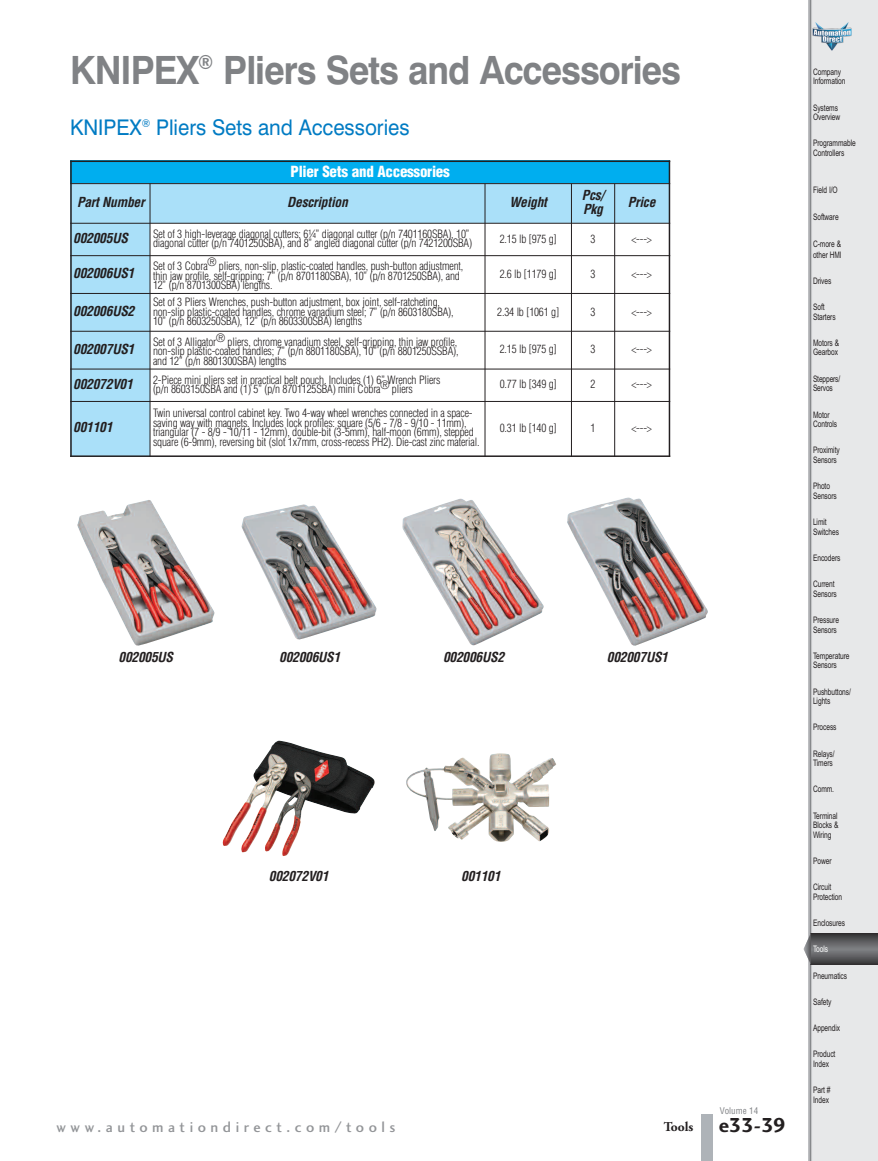
<style>
.page{position:relative;width:878px;height:1161px;background:#fff}
.page>*{position:absolute;margin:0;border:0;box-sizing:border-box;transform-origin:0 0}
.t1{font:700 39px "Swiss 721 BT";letter-spacing:-.03em;color:#808285;scale:.93 1}
.t2{font:21.6px "Swiss 721 BT";color:#007bc3;scale:.95 1}
.t3{font:21px "Charlotte Sans Bold Plain";color:#231f20}
.t4{font:15px "Charlotte Sans Medium Plain";letter-spacing:.305em;color:#939598}
.t5{font:900 condensed 15px "Helvetica";letter-spacing:-.015em;color:#fff}
.t6{font:italic 700 condensed 13.5px/13.5px "Helvetica";letter-spacing:-.02em;color:#231f20}
.t7{font:300 condensed 11.25px/9.6px "Helvetica";letter-spacing:-.015em;color:#231f20}
.t8{font:9px/9.6px "Arial Narrow";letter-spacing:-.01em;color:#231f20;scale:.9 1}
.t9{font:condensed 9px "Helvetica";color:#808285}
.t10{font:9px "Arial Narrow";letter-spacing:-.01em;color:#fff;scale:.9 1}
.s1{font-family:"Adobe Garamond";font-weight:700;font-size:13.5px}
</style>
<div class="page">
<div style="left:701px;top:1114px;width:11px;height:47px;background:#aeb3b8"></div>
<div style="left:808px;top:0;width:70px;height:1161px;background:#e7e8e9"></div>
<svg style="left:810px;top:933px;width:68px;height:32px"></svg>
<svg style="left:803px;top:933px;width:7px;height:32px"></svg>
<img style="left:77px;top:500px;width:138px;height:146px">
<div style="left:70px;top:161px;width:599px;height:23px;background:#00aeef"></div>
<div style="left:70px;top:184px;width:80px;height:39px;background:#aae0f9"></div>
<div style="left:150px;top:184px;width:335px;height:39px;background:#aae0f9"></div>
<div style="left:485px;top:184px;width:86px;height:39px;background:#aae0f9"></div>
<div style="left:571px;top:184px;width:43px;height:39px;background:#aae0f9"></div>
<div style="left:614px;top:184px;width:56px;height:39px;background:#aae0f9"></div>
<div style="left:70px;top:223px;width:80px;height:33px;background:#aae0f9"></div>
<div style="left:70px;top:256px;width:80px;height:37px;background:#aae0f9"></div>
<div style="left:70px;top:293px;width:80px;height:38px;background:#aae0f9"></div>
<div style="left:70px;top:331px;width:80px;height:38px;background:#aae0f9"></div>
<div style="left:70px;top:369px;width:80px;height:32px;background:#aae0f9"></div>
<div style="left:70px;top:401px;width:80px;height:56px;background:#aae0f9"></div>
<hr style="left:70px;top:161px;width:2px;height:296px;background:#231f20">
<hr style="left:150px;top:184px;width:1px;height:273px;background:#231f20">
<hr style="left:484px;top:184px;width:1px;height:273px;background:#231f20">
<hr style="left:571px;top:184px;width:1px;height:273px;background:#231f20">
<hr style="left:614px;top:184px;width:1px;height:273px;background:#231f20">
<hr style="left:668px;top:161px;width:2px;height:296px;background:#231f20">
<hr style="left:70px;top:161px;width:600px;height:1px;background:#231f20">
<hr style="left:70px;top:183px;width:600px;height:1px;background:#231f20">
<hr style="left:70px;top:223px;width:600px;height:1px;background:#231f20">
<hr style="left:70px;top:255px;width:600px;height:1px;background:#231f20">
<hr style="left:70px;top:293px;width:600px;height:1px;background:#231f20">
<hr style="left:70px;top:331px;width:600px;height:1px;background:#231f20">
<hr style="left:70px;top:369px;width:600px;height:1px;background:#231f20">
<hr style="left:70px;top:401px;width:600px;height:1px;background:#231f20">
<hr style="left:70px;top:455px;width:600px;height:2px;background:#231f20">
<img style="left:241px;top:504px;width:136px;height:136px">
<img style="left:402px;top:499px;width:142px;height:146px">
<img style="left:567px;top:497px;width:141px;height:149px">
<img style="left:222px;top:741px;width:153px;height:115px">
<img style="left:406px;top:753px;width:150px;height:89px">
<p class="t1" style="left:70px;top:47px;width:658px">KNIPEX<sup>®</sup> Pliers Sets and Accessories</p>
<p class="t2" style="left:70px;top:115px;width:359px">KNIPEX<sup>®</sup> Pliers Sets and Accessories</p>
<p class="t5" style="left:290px;top:166px;width:161px">Plier Sets and Accessories</p>
<p class="t6" style="left:77px;top:197px;width:69px">Part Number</p>
<p class="t6" style="left:287px;top:197px;width:62px">Description</p>
<p class="t6" style="left:509px;top:197px;width:39px">Weight</p>
<p class="t6" style="left:581px;top:190px;width:24px">Pcs/<br>Pkg</p>
<p class="t6" style="left:628px;top:197px;width:29px">Price</p>
<p class="t6" style="left:73px;top:233px;width:56px">002005US</p>
<p class="t7" style="left:153px;top:230px;width:320px">Set of 3 high-leverage diagonal cutters; 6¼” diagonal cutter (p/n 7401160SBA), 10” diagonal cutter (p/n 7401250SBA), and 8” angled diagonal cutter (p/n 7421200SBA)</p>
<p class="t7" style="left:499px;top:235px;width:58px">2.15 lb [975 g]</p>
<p class="t7" style="left:590px;top:235px;width:6px">3</p>
<p class="t7" style="left:631px;top:235px;width:22px">&lt;---&gt;</p>
<p class="t6" style="left:73px;top:268px;width:63px">002006US1</p>
<p class="t7" style="left:153px;top:262px;width:312px">Set of 3 Cobra® pliers, non-slip, plastic-coated handles, push-button adjustment, thin jaw profile, self-gripping; 7” (p/n 8701180SBA), 10” (p/n 8701250SBA), and<br>12” (p/n 8701300SBA) lengths.</p>
<p class="t7" style="left:499px;top:270px;width:58px">2.6 lb [1179 g]</p>
<p class="t7" style="left:590px;top:270px;width:6px">3</p>
<p class="t7" style="left:631px;top:270px;width:22px">&lt;---&gt;</p>
<p class="t6" style="left:73px;top:306px;width:63px">002006US2</p>
<p class="t7" style="left:153px;top:298px;width:302px">Set of 3 Pliers Wrenches, push-button adjustment, box joint, self-ratcheting, non-slip plastic-coated handles, chrome vanadium steel; 7” (p/n 8603180SBA),<br>10” (p/n 8603250SBA), 12” (p/n 8603300SBA) lengths</p>
<p class="t7" style="left:497px;top:308px;width:63px">2.34 lb [1061 g]</p>
<p class="t7" style="left:590px;top:308px;width:6px">3</p>
<p class="t7" style="left:631px;top:308px;width:22px">&lt;---&gt;</p>
<p class="t6" style="left:73px;top:343px;width:63px">002007US1</p>
<p class="t7" style="left:153px;top:338px;width:307px">Set of 3 Alligator® pliers, chrome vanadium steel, self-gripping, thin jaw profile, non-slip plastic-coated handles; 7” (p/n 8801180SBA), 10” (p/n 8801250SSBA), and 12” (p/n 8801300SBA) lengths</p>
<p class="t7" style="left:499px;top:345px;width:58px">2.15 lb [975 g]</p>
<p class="t7" style="left:590px;top:345px;width:6px">3</p>
<p class="t7" style="left:631px;top:345px;width:22px">&lt;---&gt;</p>
<p class="t6" style="left:73px;top:379px;width:61px">002072V01</p>
<p class="t7" style="left:153px;top:376px;width:289px">2-Piece mini pliers set in practical belt pouch. Includes (1) 6” Wrench Pliers (p/n 8603150SBA and (1) 5” (p/n 8701125SBA) mini Cobra® pliers</p>
<p class="t7" style="left:499px;top:380px;width:58px">0.77 lb [349 g]</p>
<p class="t7" style="left:590px;top:380px;width:6px">2</p>
<p class="t7" style="left:631px;top:380px;width:22px">&lt;---&gt;</p>
<p class="t6" style="left:73px;top:422px;width:41px">001101</p>
<p class="t7" style="left:153px;top:409px;width:328px">Twin universal control cabinet key. Two 4-way wheel wrenches connected in a space&shy;saving way with magnets. Includes lock profiles: square (5/6 - 7/8 - 9/10 - 11mm), triangular (7 - 8/9 - 10/11 - 12mm), double-bit (3-5mm), half-moon (6mm), stepped square (6-9mm), reversing bit (slot 1x7mm, cross-recess PH2). Die-cast zinc material.</p>
<p class="t7" style="left:499px;top:424px;width:58px">0.31 lb [140 g]</p>
<p class="t7" style="left:590px;top:424px;width:6px">1</p>
<p class="t7" style="left:631px;top:424px;width:22px">&lt;---&gt;</p>
<p class="t6" style="left:119px;top:652px;width:56px">002005US</p>
<p class="t6" style="left:279px;top:652px;width:63px">002006US1</p>
<p class="t6" style="left:443px;top:652px;width:63px">002006US2</p>
<p class="t6" style="left:607px;top:652px;width:63px">002007US1</p>
<p class="t6" style="left:269px;top:870px;width:61px">002072V01</p>
<p class="t6" style="left:461px;top:870px;width:41px">001101</p>
<p class="t9" style="left:720px;top:1107px;width:40px">Volume 14</p>
<p class="t4" style="left:57px;top:1118px;width:340px">www.automationdirect.com/tools</p>
<p class="t3" style="left:663px;top:1113px;width:124px"><span class="s1">Tools</span> e33-39</p>
<p class="t8" style="left:813px;top:67px;width:38px">Company<br>Information</p>
<p class="t8" style="left:813px;top:103px;width:32px">Systems<br>Overview</p>
<p class="t8" style="left:813px;top:139px;width:49px">Programmable<br>Controllers</p>
<p class="t8" style="left:813px;top:185px;width:29px">Field I/O</p>
<p class="t8" style="left:813px;top:212px;width:30px">Software</p>
<p class="t8" style="left:813px;top:239px;width:33px;line-height:10.5px">C-more &amp; other HMI</p>
<p class="t8" style="left:813px;top:276px;width:22px">Drives</p>
<p class="t8" style="left:813px;top:302px;width:27px">Soft<br>Starters</p>
<p class="t8" style="left:813px;top:338px;width:31px">Motors &amp;<br>Gearbox</p>
<p class="t8" style="left:813px;top:374px;width:32px">Steppers/<br>Servos</p>
<p class="t8" style="left:813px;top:410px;width:28px">Motor<br>Controls</p>
<p class="t8" style="left:813px;top:445px;width:31px">Proximity<br>Sensors</p>
<p class="t8" style="left:813px;top:481px;width:28px">Photo<br>Sensors</p>
<p class="t8" style="left:813px;top:517px;width:30px">Limit<br>Switches</p>
<p class="t8" style="left:813px;top:553px;width:32px">Encoders</p>
<p class="t8" style="left:813px;top:579px;width:28px">Current<br>Sensors</p>
<p class="t8" style="left:813px;top:615px;width:30px">Pressure<br>Sensors</p>
<p class="t8" style="left:813px;top:651px;width:42px">Temperature<br>Sensors</p>
<p class="t8" style="left:813px;top:687px;width:44px">Pushbuttons/<br>Lights</p>
<p class="t8" style="left:813px;top:723px;width:28px">Process</p>
<p class="t8" style="left:813px;top:749px;width:26px">Relays/<br>Timers</p>
<p class="t8" style="left:813px;top:785px;width:25px">Comm.</p>
<p class="t8" style="left:813px;top:811px;width:30px;text-align:justify">Terminal Blocks &amp; Wiring</p>
<p class="t8" style="left:813px;top:856px;width:22px">Power</p>
<p class="t8" style="left:813px;top:882px;width:34px">Circuit<br>Protection</p>
<p class="t8" style="left:813px;top:918px;width:37px">Enclosures</p>
<p class="t10" style="left:813px;top:944px;width:18px">Tools</p>
<p class="t8" style="left:813px;top:971px;width:39px">Pneumatics</p>
<p class="t8" style="left:813px;top:997px;width:22px">Safety</p>
<p class="t8" style="left:813px;top:1023px;width:32px">Appendix</p>
<p class="t8" style="left:813px;top:1049px;width:26px">Product<br>Index</p>
<p class="t8" style="left:813px;top:1085px;width:21px">Part #<br>Index</p>
</div>
